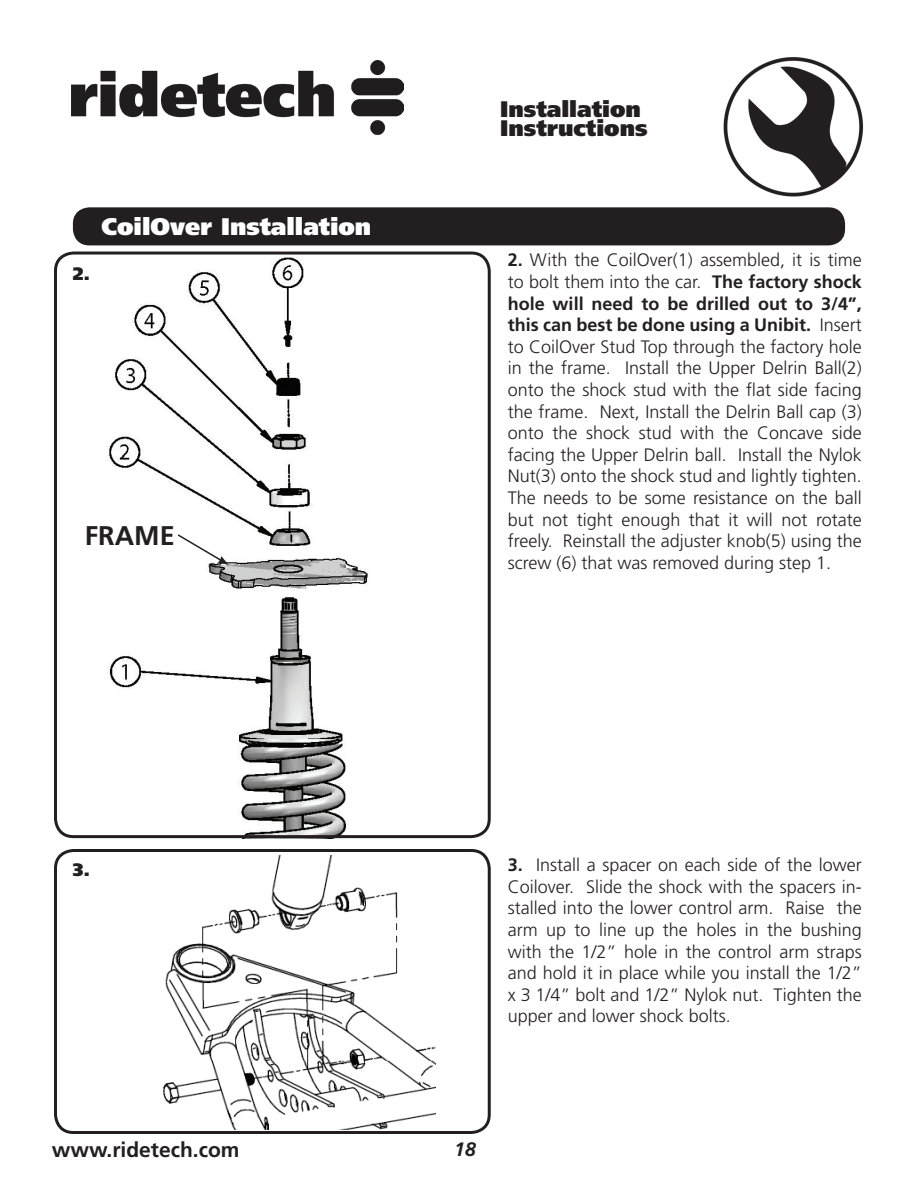
<style>
.page{position:relative;width:918px;height:1188px;background:#fff}
.page>*{position:absolute;margin:0;border:0;box-sizing:border-box;transform-origin:0 0}
.t1{font:700 27px "Frutiger";color:#231f20}
.t2{font:900 24px "Frutiger";color:#fff}
.t3{font:900 22.5px/19.5px "Frutiger";color:#231f20}
.t4{font:700 21px "Frutiger";color:#231f20}
.t5{font:italic 700 19.5px "Frutiger";color:#231f20}
.t6{font:300 18px/21.6px "Frutiger";color:#231f20;text-align:justify}
.t7{font:900 18px "Frutiger";color:#231f20}
.s1{font-weight:700}
</style>
<div class="page">
<img style="left:723px;top:57px;width:139px;height:140px">
<img style="left:72px;top:61px;width:331px;height:75px">
<div style="left:73px;top:207px;width:772px;height:38px;background:#231f20;border-radius:17px"></div>
<div style="left:54px;top:849px;width:437px;height:285px;border:3px solid #231f20;border-radius:18px"></div>
<img style="left:163px;top:856px;width:273px;height:274px">
<img style="left:102px;top:251px;width:277px;height:583px">
<div style="left:54px;top:252px;width:437px;height:586px;border:3px solid #231f20;border-radius:18px"></div>
<svg style="left:176px;top:533px;width:52px;height:32px"></svg>
<p class="t7" style="left:73px;top:266px;width:19px">2.</p>
<h2 class="t2" style="left:102px;top:217px;width:271px">CoilOver Installation</h2>
<h1 class="t1" style="left:85px;top:525px;width:91px">FRAME</h1>
<p class="t3" style="left:500px;top:101px;width:149px">Installation<br>Instructions</p>
<p class="t6" style="left:508px;top:251px;width:356px"><span class="s1">2.</span> With the CoilOver(1) assembled, it is time to bolt them into the car. <span class="s1">The factory shock hole will need to be drilled out to 3/4”, this can best be done using a Unibit.</span> Insert to CoilOver Stud Top through the factory hole in the frame. Install the Upper Delrin Ball(2) onto the shock stud with the flat side facing the frame. Next, Install the Delrin Ball cap (3) onto the shock stud with the Concave side facing the Upper Delrin ball. Install the Nylok Nut(3) onto the shock stud and lightly tighten.<br>The needs to be some resistance on the ball but not tight enough that it will not rotate freely. Reinstall the adjuster knob(5) using the screw (6) that was removed during step 1.</p>
<p class="t7" style="left:73px;top:863px;width:19px">3.</p>
<p class="t6" style="left:508px;top:856px;width:356px"><span class="s1">3.</span> Install a spacer on each side of the lower Coilover. Slide the shock with the spacers in&shy;stalled into the lower control arm. Raise the arm up to line up the holes in the bushing with the 1/2” hole in the control arm straps and hold it in place while you install the 1/2” x 3 1/4” bolt and 1/2” Nylok nut. Tighten the upper and lower shock bolts.</p>
<p class="t4" style="left:52px;top:1142px;width:189px">www.ridetech.com</p>
<p class="t5" style="left:454px;top:1142px;width:23px">18</p>
</div>
